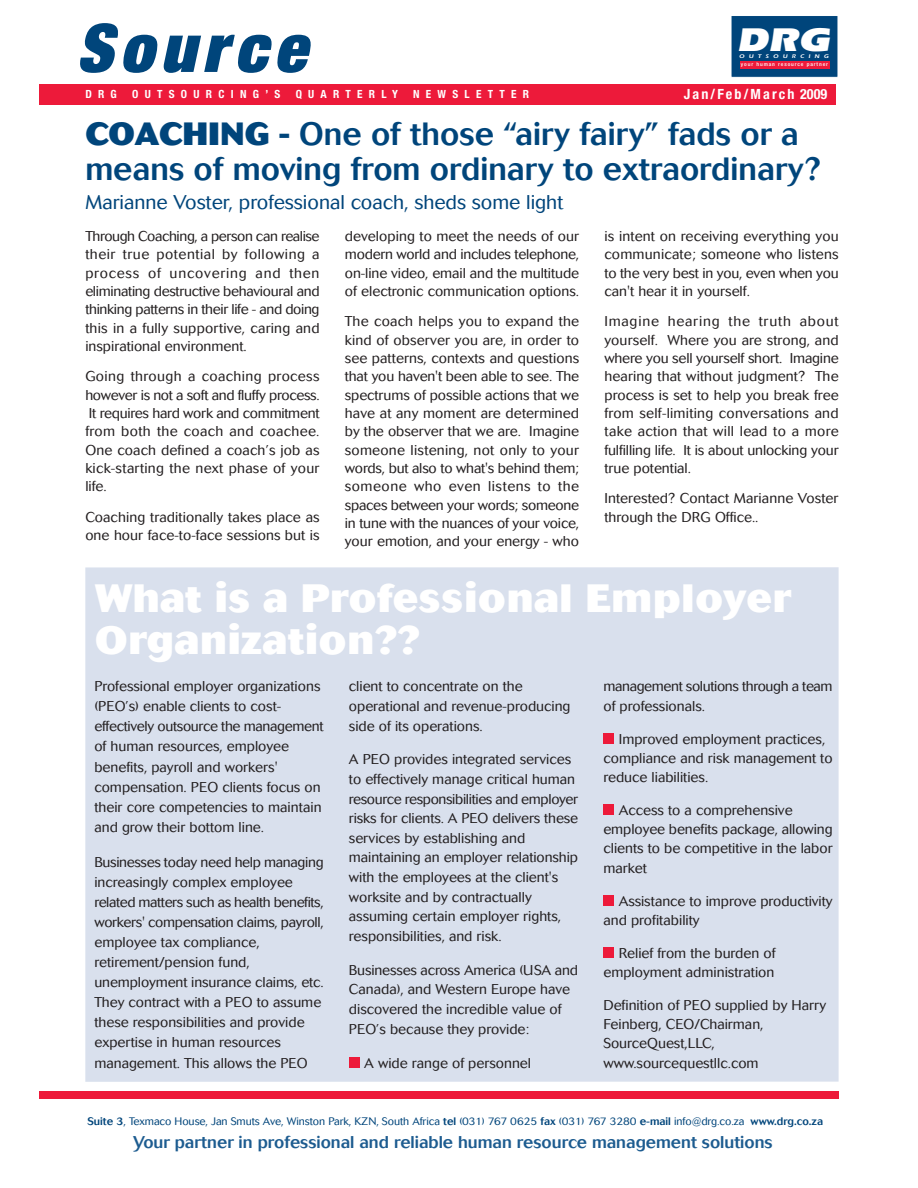
<style>
.page{position:relative;width:918px;height:1188px;background:#fff}
.page>*{position:absolute;margin:0;border:0;box-sizing:border-box;transform-origin:0 0}
.t1{font:italic 900 expanded 67.05px "Helvetica Neue";color:#00457b}
.t2{font:800 39.15px/41.2px "Cosmos";letter-spacing:.02em;color:#fff}
.t3{font:900 33.9px "Itc Eras";color:#fff;scale:1.17 1}
.t4{font:500 31.95px/35.5px "Cosmos";color:#00457b}
.t5{font:300 19.8px "Cosmos";color:#00457b}
.t6{font:500 16.95px "Cosmos";color:#1d5c90}
.t7{font:300 14.1px/18.3px "Cosmos";color:#231f20}
.t8{font:300 14.1px/19.2px "Cosmos";letter-spacing:-.025em;color:#231f20}
.t9{font:700 condensed 14.1px "Helvetica Neue";letter-spacing:.155em;color:#fff}
.t10{font:700 condensed 11.25px "Helvetica Neue";letter-spacing:.56em;color:#fff}
.t11{font:300 10.8px "Cosmos";letter-spacing:-.005em;color:#00457b}
.t12{font:600 5.4px "Itc Eras";color:#fff;scale:1.16 1}
.t13{font:500 condensed 5.1px "Helvetica Neue";letter-spacing:.155em;color:#fff;scale:1.11 1}
.s1{font-weight:800}
.s2{font-weight:500}
</style>
<div class="page">
<div style="left:731px;top:15px;width:107px;height:63px;background:#00457b;border:1px solid #fff"></div>
<div style="left:740px;top:61px;width:89px;height:7px;background:#ed1a3a"></div>
<div style="left:39px;top:84px;width:797px;height:20px;background:#ed1a3a"></div>
<div style="left:39px;top:1091px;width:800px;height:7px;background:#ed1a3a"></div>
<div style="left:85px;top:567px;width:754px;height:515px;background:#d9e0ed"></div>
<div style="left:349px;top:1057px;width:11px;height:11px;background:#ed1a3a"></div>
<div style="left:603px;top:733px;width:11px;height:11px;background:#ed1a3a"></div>
<div style="left:603px;top:804px;width:11px;height:11px;background:#ed1a3a"></div>
<div style="left:603px;top:895px;width:11px;height:11px;background:#ed1a3a"></div>
<div style="left:603px;top:947px;width:11px;height:11px;background:#ed1a3a"></div>
<h1 class="t1" style="left:77px;top:24px;width:244px">Source</h1>
<h3 class="t3" style="left:736px;top:28px;width:84px">DRG</h3>
<p class="t12" style="left:739px;top:55px;width:79px">OUTSOURCING</p>
<p class="t13" style="left:741px;top:63px;width:80px">your human resource partner</p>
<p class="t10" style="left:85px;top:90px;width:33px">DRG</p>
<p class="t10" style="left:132px;top:90px;width:150px">OUTSOURCING’S</p>
<p class="t10" style="left:296px;top:90px;width:104px">QUARTERLY</p>
<p class="t10" style="left:413px;top:90px;width:118px">NEWSLETTER</p>
<p class="t9" style="left:684px;top:89px;width:145px">Jan/Feb/March 2009</p>
<h3 class="t4" style="left:85px;top:119px;width:737px"><span class="s1">COACHING -</span> One of those “airy fairy” fads or a means of moving from ordinary to extraordinary?</h3>
<h3 class="t5" style="left:85px;top:195px;width:479px">Marianne Voster, professional coach, sheds some light</h3>
<p class="t7" style="left:85px;top:228px;width:236px;text-align:justify">Through Coaching, a person can realise their true potential by following a process of uncovering and then eliminating destructive behavioural and thinking patterns in their life - and doing this in a fully supportive, caring and inspirational environment.</p>
<p class="t7" style="left:85px;top:369px;width:236px;text-align:justify">Going through a coaching process however is not a soft and fluffy process.<br>It requires hard work and commitment from both the coach and coachee.<br>One coach defined a coach’s job as kick-starting the next phase of your life.</p>
<p class="t7" style="left:85px;top:509px;width:236px">Coaching traditionally takes place as one hour face-to-face sessions but is</p>
<p class="t7" style="left:345px;top:228px;width:236px;text-align:justify">developing to meet the needs of our modern world and includes telephone, on-line video, email and the multitude of electronic communication options.</p>
<p class="t7" style="left:345px;top:314px;width:236px;text-align:justify">The coach helps you to expand the kind of observer you are, in order to see patterns, contexts and questions that you haven't been able to see. The spectrums of possible actions that we have at any moment are determined by the observer that we are. Imagine someone listening, not only to your words, but also to what's behind them; someone who even listens to the spaces between your words; someone in tune with the nuances of your voice, your emotion, and your energy - who</p>
<p class="t7" style="left:604px;top:228px;width:236px;text-align:justify">is intent on receiving everything you communicate; someone who listens to the very best in you, even when you can't hear it in yourself.</p>
<p class="t7" style="left:604px;top:314px;width:236px;text-align:justify">Imagine hearing the truth about yourself. Where you are strong, and where you sell yourself short. Imagine hearing that without judgment? The process is set to help you break free from self-limiting conversations and take action that will lead to a more fulfilling life. It is about unlocking your true potential.</p>
<p class="t7" style="left:604px;top:491px;width:236px">Interested? Contact Marianne Voster through the DRG Office..</p>
<h2 class="t2" style="left:95px;top:581px;width:697px">What is a Professional Employer<br>Organization??</h2>
<p class="t7" style="left:94px;top:678px;width:231px;line-height:20.1px">Professional employer organizations (PEO’s) enable clients to cost&shy;effectively outsource the management of human resources, employee benefits, payroll and workers' compensation. PEO clients focus on their core competencies to maintain and grow their bottom line.</p>
<p class="t7" style="left:94px;top:853px;width:231px;line-height:20.1px">Businesses today need help managing increasingly complex employee related matters such as health benefits, workers' compensation claims, payroll, employee tax compliance, retirement/pension fund, unemployment insurance claims, etc.<br>They contract with a PEO to assume these responsibilities and provide expertise in human resources management. This allows the PEO</p>
<p class="t7" style="left:349px;top:678px;width:223px;line-height:19.6px">client to concentrate on the operational and revenue-producing side of its operations.</p>
<p class="t7" style="left:349px;top:751px;width:231px;line-height:19.6px">A PEO provides integrated services to effectively manage critical human resource responsibilities and employer risks for clients. A PEO delivers these services by establishing and maintaining an employer relationship with the employees at the client's worksite and by contractually assuming certain employer rights, responsibilities, and risk.</p>
<p class="t7" style="left:349px;top:961px;width:231px;line-height:19.6px">Businesses across America (USA and Canada), and Western Europe have discovered the incredible value of PEO’s because they provide:</p>
<p class="t7" style="left:364px;top:1055px;width:168px">A wide range of personnel</p>
<p class="t8" style="left:603px;top:678px;width:231px">management solutions through a team of professionals.</p>
<p class="t7" style="left:603px;top:730px;width:231px;line-height:19.2px;text-indent:15px">Improved employment practices, compliance and risk management to reduce liabilities.</p>
<p class="t7" style="left:603px;top:802px;width:231px;line-height:19.2px;text-indent:15px">Access to a comprehensive employee benefits package, allowing clients to be competitive in the labor market</p>
<p class="t7" style="left:603px;top:892px;width:231px;line-height:19.2px;text-indent:15px">Assistance to improve productivity and profitability</p>
<p class="t7" style="left:603px;top:945px;width:174px;line-height:19.2px;text-align:right">Relief from the burden of employment administration</p>
<p class="t7" style="left:603px;top:997px;width:224px;line-height:19.2px">Definition of PEO supplied by Harry<br>Feinberg, CEO/Chairman,<br>SourceQuest,LLC, www.sourcequestllc.com</p>
<p class="t11" style="left:87px;top:1117px;width:737px"><span class="s2">Suite 3</span>, Texmaco House, Jan Smuts Ave, Winston Park, KZN, South Africa <span class="s2">tel</span> (031) 767 0625 <span class="s2">fax</span> (031) 767 3280 <span class="s2">e-mail</span> info@drg.co.za <span class="s2">www.drg.co.za</span></p>
<p class="t6" style="left:133px;top:1136px;width:641px">Your partner in professional and reliable human resource management solutions</p>
</div>
